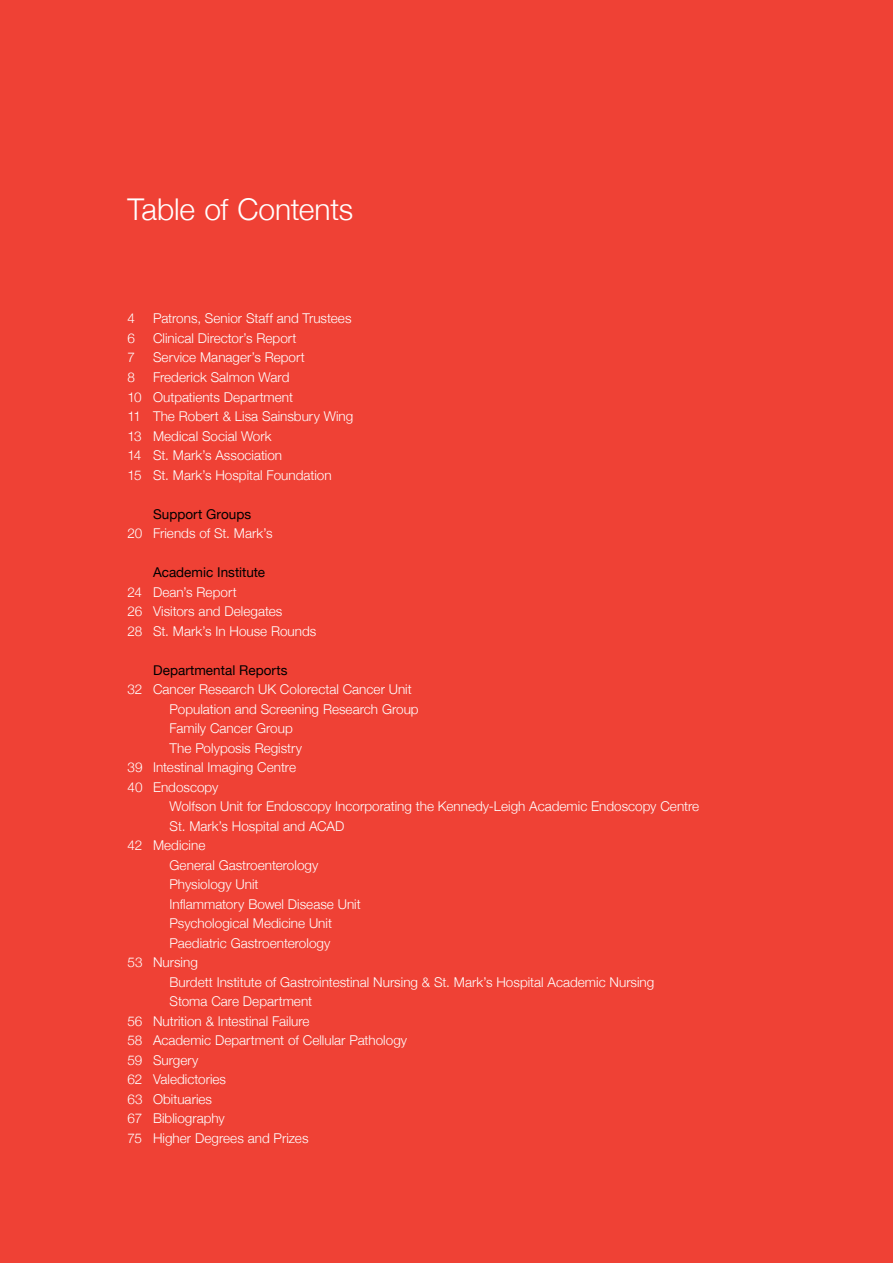
<style>
.page{position:relative;width:893px;height:1263px;background:#ef4135}
.page>*{position:absolute;margin:0;border:0;box-sizing:border-box;transform-origin:0 0}
.t1{font:300 30px "Helvetica Neue";letter-spacing:-.01em;color:#fff}
.t2{font:300 13.5px "Helvetica Neue";color:#fff}
.t3{font:13.5px "Helvetica Neue";color:#000}
</style>
<div class="page">
<p class="t1" style="left:128px;top:185px;width:227px">Table of Contents</p>
<p class="t2" style="left:128px;top:308px;width:9px">4</p>
<p class="t2" style="left:153px;top:308px;width:200px">Patrons, Senior Staff and Trustees</p>
<p class="t2" style="left:128px;top:327px;width:9px">6</p>
<p class="t2" style="left:153px;top:327px;width:145px">Clinical Director’s Report</p>
<p class="t2" style="left:128px;top:347px;width:9px">7</p>
<p class="t2" style="left:153px;top:347px;width:153px">Service Manager’s Report</p>
<p class="t2" style="left:128px;top:366px;width:9px">8</p>
<p class="t2" style="left:153px;top:366px;width:138px">Frederick Salmon Ward</p>
<p class="t2" style="left:128px;top:386px;width:167px">10 Outpatients Department</p>
<p class="t2" style="left:128px;top:405px;width:227px">11 The Robert &amp; Lisa Sainsbury Wing</p>
<p class="t2" style="left:128px;top:425px;width:145px">13 Medical Social Work</p>
<p class="t2" style="left:128px;top:444px;width:156px">14 St. Mark’s Association</p>
<p class="t2" style="left:128px;top:464px;width:206px">15 St. Mark’s Hospital Foundation</p>
<p class="t3" style="left:153px;top:504px;width:100px">Support Groups</p>
<p class="t2" style="left:128px;top:522px;width:146px">20 Friends of St. Mark’s</p>
<p class="t3" style="left:153px;top:562px;width:114px">Academic Institute</p>
<p class="t2" style="left:128px;top:581px;width:111px">24 Dean’s Report</p>
<p class="t2" style="left:128px;top:600px;width:156px">26 Visitors and Delegates</p>
<p class="t2" style="left:128px;top:620px;width:190px">28 St. Mark’s In House Rounds</p>
<p class="t3" style="left:153px;top:660px;width:136px">Departmental Reports</p>
<p class="t2" style="left:128px;top:678px;width:286px">32 Cancer Research UK Colorectal Cancer Unit</p>
<p class="t2" style="left:170px;top:698px;width:251px">Population and Screening Research Group</p>
<p class="t2" style="left:170px;top:717px;width:125px">Family Cancer Group</p>
<p class="t2" style="left:170px;top:737px;width:134px">The Polyposis Registry</p>
<p class="t2" style="left:128px;top:756px;width:170px">39 Intestinal Imaging Centre</p>
<p class="t2" style="left:128px;top:776px;width:92px">40 Endoscopy</p>
<p class="t2" style="left:170px;top:795px;width:531px">Wolfson Unit for Endoscopy Incorporating the Kennedy-Leigh Academic Endoscopy Centre</p>
<p class="t2" style="left:170px;top:815px;width:176px">St. Mark’s Hospital and ACAD</p>
<p class="t2" style="left:128px;top:834px;width:79px">42 Medicine</p>
<p class="t2" style="left:170px;top:854px;width:150px">General Gastroenterology</p>
<p class="t2" style="left:170px;top:873px;width:91px">Physiology Unit</p>
<p class="t2" style="left:170px;top:893px;width:193px">Inflammatory Bowel Disease Unit</p>
<p class="t2" style="left:170px;top:912px;width:164px">Psychological Medicine Unit</p>
<p class="t2" style="left:170px;top:932px;width:162px">Paediatric Gastroenterology</p>
<p class="t2" style="left:128px;top:951px;width:72px">53 Nursing</p>
<p class="t2" style="left:170px;top:971px;width:486px">Burdett Institute of Gastrointestinal Nursing &amp; St. Mark’s Hospital Academic Nursing</p>
<p class="t2" style="left:170px;top:990px;width:144px">Stoma Care Department</p>
<p class="t2" style="left:128px;top:1010px;width:184px">56 Nutrition &amp; Intestinal Failure</p>
<p class="t2" style="left:128px;top:1029px;width:281px">58 Academic Department of Cellular Pathology</p>
<p class="t2" style="left:128px;top:1049px;width:72px">59 Surgery</p>
<p class="t2" style="left:128px;top:1068px;width:100px">62 Valedictories</p>
<p class="t2" style="left:128px;top:1088px;width:86px">63 Obituaries</p>
<p class="t2" style="left:128px;top:1107px;width:99px">67 Bibliography</p>
<p class="t2" style="left:128px;top:1127px;width:182px">75 Higher Degrees and Prizes</p>
</div>
